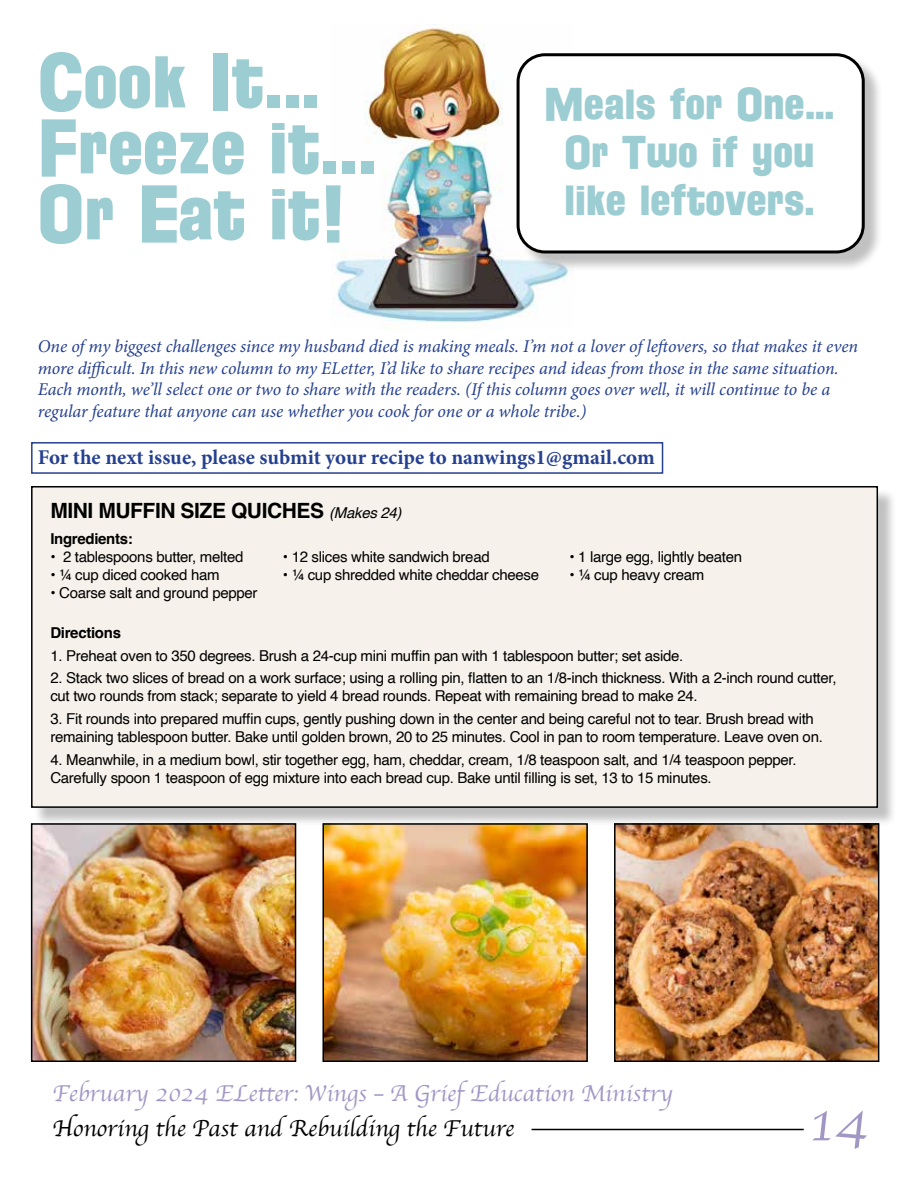
<style>
.page{position:relative;width:918px;height:1188px;background:#fff}
.page>*{position:absolute;margin:0;border:0;box-sizing:border-box;transform-origin:0 0}
.t1{font:78px/66px "Florida Project Phase One";color:#9ccdd2}
.t2{font:57px "Apple Chancery";color:#a297c4}
.t3{font:45px/48px "Florida Project Phase One";color:#9ccdd2;text-align:center}
.t4{font:24px "Apple Chancery";color:#a297c4}
.t5{font:24px "Apple Chancery";color:#000}
.t6{font:700 21px "Minion Pro";color:#25408f}
.t7{font:700 21px "Helvetica";letter-spacing:-.02em;color:#000}
.t8{font:italic 18px/21.6px "Minion Pro";letter-spacing:-.005em;color:#25408f}
.t9{font:15px/18px "Helvetica";letter-spacing:-.02em;color:#000}
.t10{font:700 15px "Helvetica";letter-spacing:-.02em;color:#000}
.s1{font-weight:400;font-style:italic;font-size:15px}
</style>
<div class="page">
<hr style="left:532px;top:1129px;width:272px;height:1px;background:#000">
<div style="left:33px;top:488px;width:864px;height:338px;background:#000;opacity:.25"></div>
<div style="left:32px;top:487px;width:845px;height:320px;background:#f6f1ea"></div>
<div style="left:31px;top:486px;width:847px;height:322px;border:2px solid #000"></div>
<img style="left:332px;top:28px;width:237px;height:295px">
<div style="left:519px;top:56px;width:364px;height:216px;background:#000;opacity:.25"></div>
<div style="left:518px;top:55px;width:345px;height:197px;background:#fff;border-radius:27px"></div>
<div style="left:517px;top:53px;width:348px;height:200px;border:3px solid #000;border-radius:27px"></div>
<div style="left:31px;top:442px;width:632px;height:32px;border:2px solid #25408f"></div>
<img style="left:34px;top:826px;width:259px;height:233px">
<div style="left:31px;top:823px;width:265px;height:239px;border:2px solid #000"></div>
<img style="left:325px;top:826px;width:260px;height:233px">
<div style="left:322px;top:823px;width:266px;height:239px;border:2px solid #000"></div>
<img style="left:617px;top:826px;width:259px;height:233px">
<div style="left:614px;top:823px;width:265px;height:239px;border:2px solid #000"></div>
<h1 class="t1" style="left:38px;top:47px;width:340px">Cook It...<br>Freeze it...<br>Or Eat it!</h1>
<h3 class="t3" style="left:544px;top:79px;width:292px">Meals for One…<br>Or Two if you like leftovers.</h3>
<p class="t8" style="left:38px;top:336px;width:822px">One of my biggest challenges since my husband died is making meals. I’m not a lover of leftovers, so that makes it even more difficult. In this new column to my ELetter, I’d like to share recipes and ideas from those in the same situation.<br>Each month, we’ll select one or two to share with the readers. (If this column goes over well, it will continue to be a regular feature that anyone can use whether you cook for one or a whole tribe.)</p>
<h3 class="t6" style="left:38px;top:442px;width:619px">For the next issue, please submit your recipe to nanwings1@gmail.com</h3>
<h3 class="t7" style="left:50px;top:498px;width:353px">MINI MUFFIN SIZE QUICHES <span class="s1">(Makes 24)</span></h3>
<p class="t10" style="left:50px;top:529px;width:84px">Ingredients:</p>
<p class="t9" style="left:50px;top:548px;width:195px">• 2 tablespoons butter, melted</p>
<p class="t9" style="left:283px;top:548px;width:208px">• 12 slices white sandwich bread</p>
<p class="t9" style="left:569px;top:548px;width:174px">• 1 large egg, lightly beaten</p>
<p class="t9" style="left:50px;top:566px;width:171px">• ¼ cup diced cooked ham</p>
<p class="t9" style="left:283px;top:566px;width:258px">• ¼ cup shredded white cheddar cheese</p>
<p class="t9" style="left:569px;top:566px;width:136px">• ¼ cup heavy cream</p>
<p class="t9" style="left:50px;top:584px;width:209px">• Coarse salt and ground pepper</p>
<p class="t10" style="left:50px;top:624px;width:72px">Directions</p>
<p class="t9" style="left:50px;top:647px;width:634px">1. Preheat oven to 350 degrees. Brush a 24-cup mini muffin pan with 1 tablespoon butter; set aside.</p>
<p class="t9" style="left:50px;top:670px;width:788px">2. Stack two slices of bread on a work surface; using a rolling pin, flatten to an 1/8-inch thickness. With a 2-inch round cutter, cut two rounds from stack; separate to yield 4 bread rounds. Repeat with remaining bread to make 24.</p>
<p class="t9" style="left:50px;top:710px;width:774px">3. Fit rounds into prepared muffin cups, gently pushing down in the center and being careful not to tear. Brush bread with remaining tablespoon butter. Bake until golden brown, 20 to 25 minutes. Cool in pan to room temperature. Leave oven on.</p>
<p class="t9" style="left:50px;top:751px;width:748px">4. Meanwhile, in a medium bowl, stir together egg, ham, cheddar, cream, 1/8 teaspoon salt, and 1/4 teaspoon pepper.<br>Carefully spoon 1 teaspoon of egg mixture into each bread cup. Bake until filling is set, 13 to 15 minutes.</p>
<h3 class="t4" style="left:52px;top:1074px;width:622px">February 2024 ELetter: Wings – A Grief Education Ministry</h3>
<h3 class="t5" style="left:52px;top:1109px;width:463px">Honoring the Past and Rebuilding the Future</h3>
<h2 class="t2" style="left:809px;top:1077px;width:61px">14</h2>
</div>
